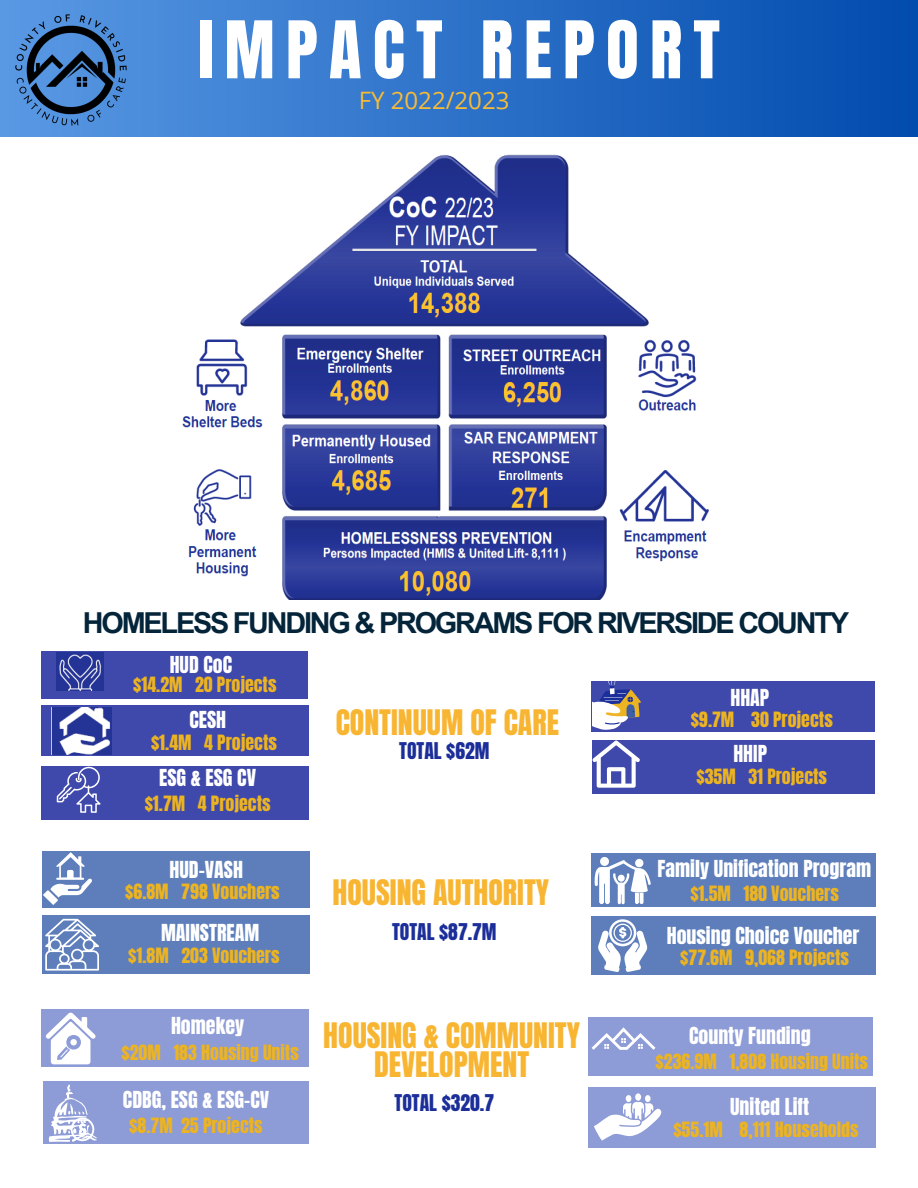
<style>
.page{position:relative;width:918px;height:1188px;background:#fff}
.page>*{position:absolute;margin:0;border:0;box-sizing:border-box;transform-origin:0 0}
.t1{font:67.5px "Anton";letter-spacing:.165em;color:#fff}
.t2{font:29.85px/29.2px "Anton";color:#f8b532;text-align:center}
.t3{font:700 28.95px "Arial MT Pro";letter-spacing:-.075em;color:#04243a}
.t4{font:24px "Open Sans";color:#f7bb36}
.t5{font:19.95px "Anton";color:#fff}
.t6{font:19.8px "Anton";color:#fff}
.t7{font:19.65px "Anton";color:#1b2e99}
.t8{font:18px "Anton";color:#edb421}
.t9{font:17.85px "Anton";color:#edb421}
</style>
<div class="page">
<div style="left:0;top:0;width:918px;height:136px;background:linear-gradient(to right,#5999e4,#024cae)"></div>
<div style="left:42px;top:851px;width:268px;height:56px;background:#5d7eba"></div>
<div style="left:42px;top:916px;width:268px;height:58px;background:#5d7eba"></div>
<div style="left:591px;top:916px;width:284px;height:59px;background:#5d7eba"></div>
<div style="left:591px;top:853px;width:285px;height:54px;background:#5d7eba"></div>
<svg style="left:43px;top:852px;width:49px;height:53px"></svg>
<svg style="left:595px;top:857px;width:56px;height:47px"></svg>
<svg style="left:598px;top:919px;width:49px;height:53px"></svg>
<svg style="left:45px;top:919px;width:54px;height:52px"></svg>
<div style="left:41px;top:1009px;width:268px;height:58px;background:#8d9bd6"></div>
<div style="left:43px;top:1081px;width:265px;height:63px;background:#8d9bd6"></div>
<svg style="left:45px;top:1013px;width:51px;height:51px"></svg>
<svg style="left:49px;top:1085px;width:48px;height:57px"></svg>
<div style="left:41px;top:651px;width:267px;height:47px;background:#3f48ab"></div>
<div style="left:41px;top:705px;width:268px;height:50px;background:#3f48ab"></div>
<img style="left:52px;top:708px;width:59px;height:47px">
<img style="left:57px;top:652px;width:47px;height:38px">
<div style="left:41px;top:766px;width:268px;height:53px;background:#3f48ab"></div>
<svg style="left:57px;top:767px;width:44px;height:46px"></svg>
<div style="left:592px;top:740px;width:282px;height:54px;background:#3f48ab"></div>
<svg style="left:593px;top:741px;width:47px;height:47px"></svg>
<div style="left:591px;top:682px;width:283px;height:50px;background:#3f48ab"></div>
<svg style="left:592px;top:681px;width:49px;height:49px"></svg>
<svg style="left:729px;top:1147px;width:66px;height:1px"></svg>
<div style="left:588px;top:1087px;width:287px;height:60px;background:#8d9bd6"></div>
<div style="left:588px;top:1017px;width:285px;height:58px;background:#8d9bd6"></div>
<svg style="left:592px;top:1027px;width:64px;height:23px"></svg>
<svg style="left:594px;top:1093px;width:68px;height:48px"></svg>
<img style="left:12px;top:12px;width:117px;height:117px">
<img style="left:182px;top:154px;width:527px;height:445px">
<h1 class="t1" style="left:198px;top:1px;width:524px">IMPACT REPORT</h1>
<h3 class="t4" style="left:359px;top:83px;width:152px">FY 2022/2023</h3>
<h3 class="t3" style="left:83px;top:612px;width:768px">HOMELESS FUNDING &amp; PROGRAMS FOR RIVERSIDE COUNTY</h3>
<p class="t6" style="left:170px;top:650px;width:64px">HUD CoC</p>
<p class="t9" style="left:133px;top:672px;width:145px">$14.2M 20 Projects</p>
<p class="t5" style="left:730px;top:683px;width:40px">HHAP</p>
<p class="t5" style="left:189px;top:705px;width:38px">CESH</p>
<p class="t8" style="left:151px;top:729px;width:128px">$1.4M 4 Projects</p>
<h2 class="t2" style="left:336px;top:708px;width:225px">CONTINUUM OF CARE</h2>
<p class="t7" style="left:399px;top:736px;width:92px">TOTAL $62M</p>
<p class="t8" style="left:691px;top:706px;width:144px">$9.7M 30 Projects</p>
<p class="t5" style="left:733px;top:740px;width:35px">HHIP</p>
<p class="t5" style="left:159px;top:764px;width:98px">ESG &amp; ESG CV</p>
<p class="t8" style="left:696px;top:764px;width:132px">$35M 31 Projects</p>
<p class="t8" style="left:145px;top:791px;width:128px">$1.7M 4 Projects</p>
<p class="t5" style="left:169px;top:855px;width:75px">HUD-VASH</p>
<p class="t8" style="left:125px;top:879px;width:156px">$6.8M 798 Vouchers</p>
<p class="t5" style="left:161px;top:918px;width:100px">MAINSTREAM</p>
<p class="t8" style="left:128px;top:943px;width:153px">$1.8M 203 Vouchers</p>
<p class="t5" style="left:658px;top:855px;width:215px">Family Unification Program</p>
<h2 class="t2" style="left:333px;top:879px;width:218px">HOUSING AUTHORITY</h2>
<p class="t8" style="left:690px;top:881px;width:150px">$1.5M 180 Vouchers</p>
<p class="t7" style="left:392px;top:917px;width:106px">TOTAL $87.7M</p>
<p class="t5" style="left:667px;top:921px;width:194px">Housing Choice Voucher</p>
<p class="t8" style="left:680px;top:945px;width:170px">$77.6M 9,068 Projects</p>
<p class="t5" style="left:171px;top:1012px;width:75px">Homekey</p>
<p class="t8" style="left:121px;top:1039px;width:179px">$20M 183 Housing Units</p>
<p class="t5" style="left:123px;top:1085px;width:148px">CDBG, ESG &amp; ESG-CV</p>
<p class="t8" style="left:129px;top:1113px;width:135px">$8.7M 25 Projects</p>
<h2 class="t2" style="left:323px;top:1021px;width:258px">HOUSING &amp; COMMUNITY<br>DEVELOPMENT</h2>
<p class="t7" style="left:395px;top:1089px;width:101px">TOTAL $320.7</p>
<p class="t5" style="left:689px;top:1022px;width:123px">County Funding</p>
<p class="t8" style="left:656px;top:1048px;width:214px">$236.9M 1,808 Housing Units</p>
<p class="t5" style="left:730px;top:1092px;width:80px">United Lift</p>
<p class="t8" style="left:673px;top:1116px;width:187px">$55.1M 8,111 Households</p>
</div>
